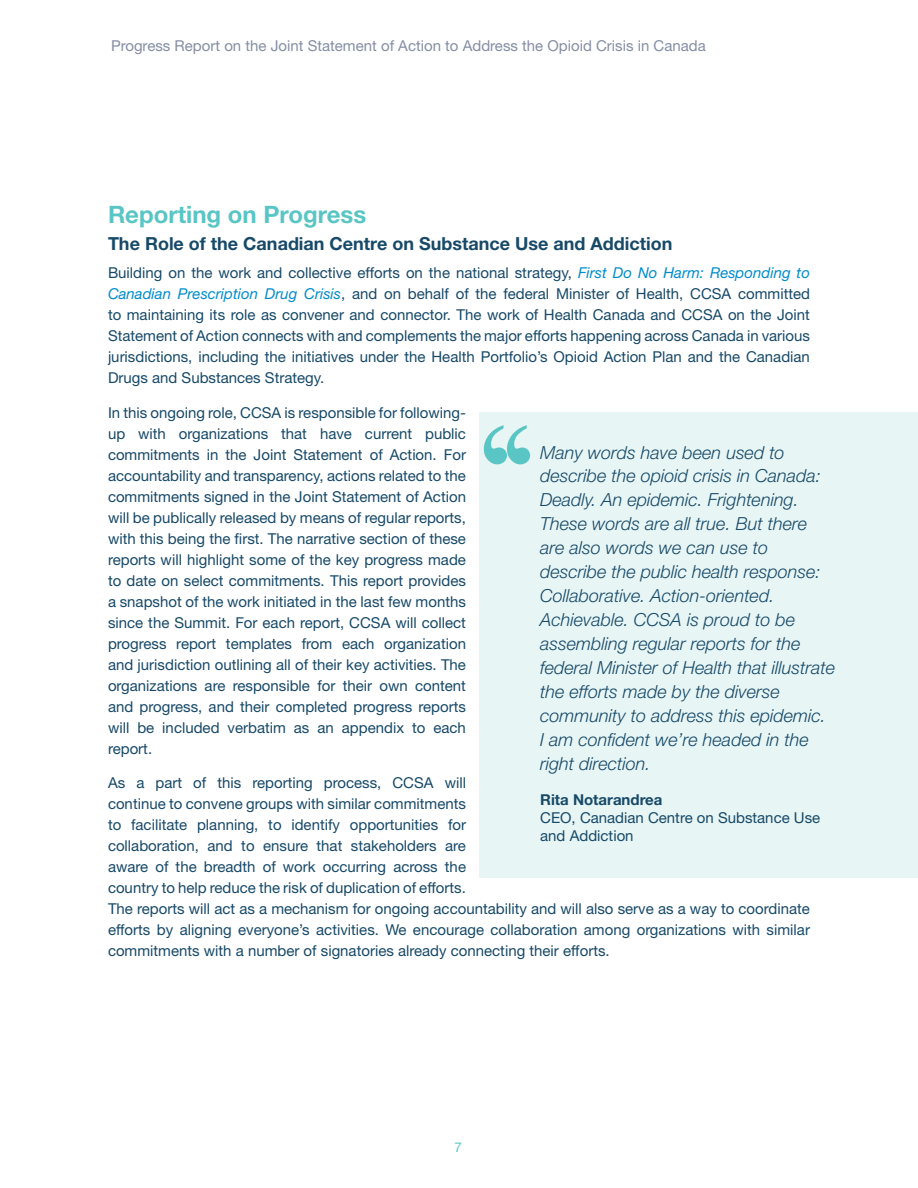
<style>
.page{position:relative;width:918px;height:1188px;background:#fff}
.page>*{position:absolute;margin:0;border:0;box-sizing:border-box;transform-origin:0 0}
.t1{font:700 24px "Helvetica Neue LT Std";color:#59c5c5}
.t2{font:italic 300 18px/24px "Helvetica Neue LT Std";color:#174968}
.t3{font:700 18px "Helvetica Neue LT Std";color:#174968}
.t4{font:15px/21px "Helvetica Neue LT Std";color:#174968;text-align:justify}
.t5{font:15px "Helvetica Neue LT Std";color:#848ea3}
.t6{font:700 15px "Helvetica Neue LT Std";color:#174968}
.t7{font:13.5px "Helvetica Neue LT Std";color:#59c5c5}
.s1{font-style:italic;color:#008ccc}
</style>
<div class="page">
<div style="left:480px;top:412px;width:438px;height:466px;background:#e7f5f4"></div>
<svg style="left:484px;top:425px;width:46px;height:39px"></svg>
<p class="t5" style="left:111px;top:37px;width:596px">Progress Report on the Joint Statement of Action to Address the Opioid Crisis in Canada</p>
<h1 class="t1" style="left:108px;top:199px;width:260px">Reporting on Progress</h1>
<p class="t3" style="left:108px;top:233px;width:566px">The Role of the Canadian Centre on Substance Use and Addiction</p>
<p class="t4" style="left:108px;top:262px;width:704px">Building on the work and collective efforts on the national strategy, <span class="s1">First Do No Harm: Responding to Canadian Prescription Drug Crisis</span>, and on behalf of the federal Minister of Health, CCSA committed to maintaining its role as convener and connector. The work of Health Canada and CCSA on the Joint Statement of Action connects with and complements the major efforts happening across Canada in various jurisdictions, including the initiatives under the Health Portfolio’s Opioid Action Plan and the Canadian Drugs and Substances Strategy.</p>
<p class="t4" style="left:108px;top:402px;width:360px">In this ongoing role, CCSA is responsible for following&shy;up with organizations that have current public commitments in the Joint Statement of Action. For accountability and transparency, actions related to the commitments signed in the Joint Statement of Action will be publically released by means of regular reports, with this being the first. The narrative section of these reports will highlight some of the key progress made to date on select commitments. This report provides a snapshot of the work initiated in the last few months since the Summit. For each report, CCSA will collect progress report templates from each organization and jurisdiction outlining all of their key activities. The organizations are responsible for their own content and progress, and their completed progress reports will be included verbatim as an appendix to each report.</p>
<p class="t4" style="left:108px;top:772px;width:703px;text-align:left">As a part of this reporting process, CCSA will<br>continue to convene groups with similar commitments<br>to facilitate planning, to identify opportunities for<br>collaboration, and to ensure that stakeholders are<br>aware of the breadth of work occurring across the<br>country to help reduce the risk of duplication of efforts.<br>The reports will act as a mechanism for ongoing accountability and will also serve as a way to coordinate efforts by aligning everyone’s activities. We encourage collaboration among organizations with similar commitments with a number of signatories already connecting their efforts.</p>
<p class="t2" style="left:540px;top:440px;width:297px">Many words have been used to describe the opioid crisis in Canada:<br>Deadly. An epidemic. Frightening.<br>These words are all true. But there are also words we can use to describe the public health response:<br>Collaborative. Action-oriented.<br>Achievable. CCSA is proud to be assembling regular reports for the federal Minister of Health that illustrate the efforts made by the diverse community to address this epidemic.<br>I am confident we’re headed in the right direction.</p>
<p class="t6" style="left:540px;top:790px;width:124px">Rita Notarandrea</p>
<p class="t4" style="left:540px;top:808px;width:282px;line-height:18px">CEO, Canadian Centre on Substance Use and Addiction</p>
<p class="t7" style="left:454px;top:1139px;width:9px">7</p>
</div>
